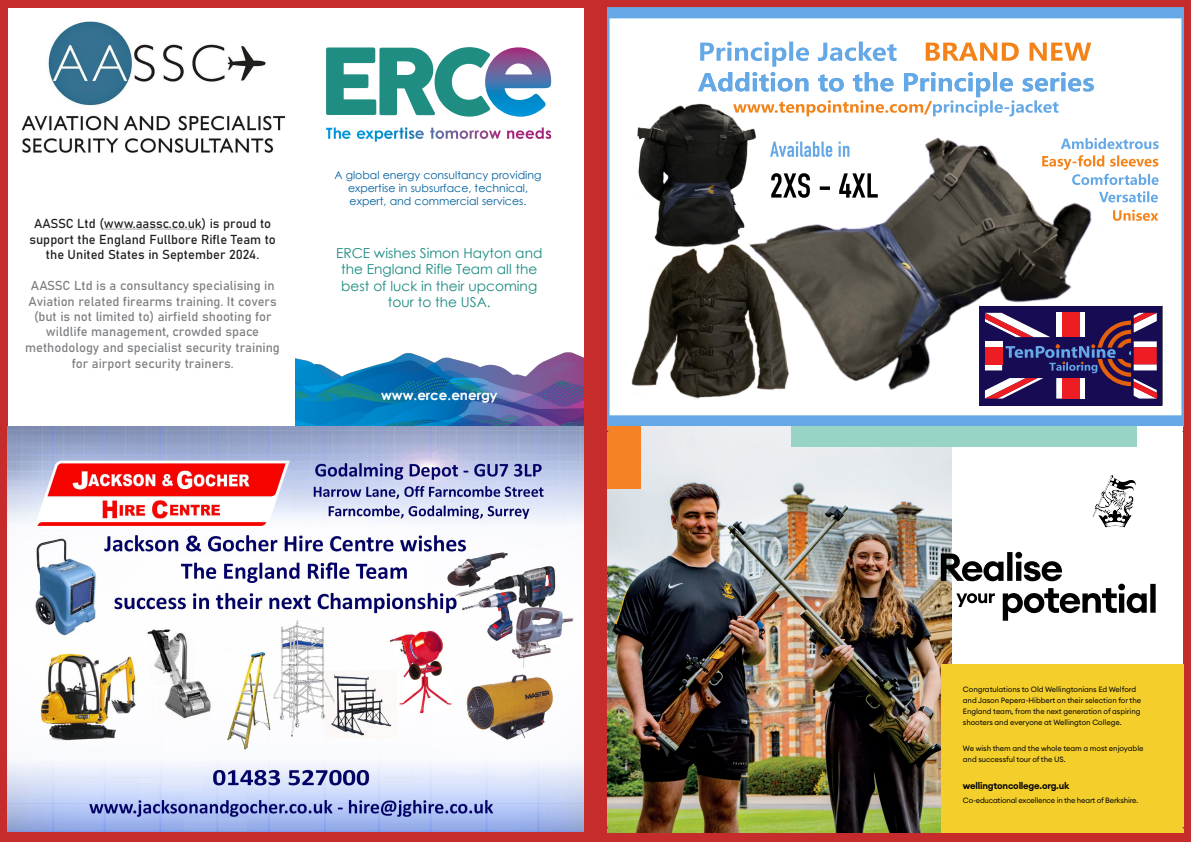
<style>
.page{position:relative;width:1191px;height:842px;background:#fff}
.page>*{position:absolute;margin:0;border:0;box-sizing:border-box;transform-origin:0 0}
.t1{font:13.7px/16.5px "Century Gothic";color:#1a8b80;text-align:center}
.t2{font:700 13.5px "Century Gothic";color:#fff}
.t3{font:12.9px/15.5px "Bahnschrift";color:#7e8083;text-align:center}
.t4{font:12.9px/15.4px "Bahnschrift";color:#231f20;text-align:center}
.t5{font:11px/13.2px "Century Gothic";color:#00609f;text-align:center}
.t6{font:600 9.5px "Euclid Circular A";letter-spacing:-.025em;color:#020205}
.t7{font:7.6px/11.1px "Euclid Circular A";letter-spacing:-.01em;color:#020205}
</style>
<div class="page">
<div style="left:0;top:0;width:595px;height:842px;background:#c72c2c"></div>
<div style="left:595px;top:0;width:596px;height:842px;background:#c72c2c"></div>
<div style="left:8px;top:8px;width:290px;height:418px;background:#fff"></div>
<img style="left:21px;top:21px;width:265px;height:132px">
<svg style="left:104px;top:229px;width:98px;height:1px"></svg>
<div style="left:295px;top:8px;width:289px;height:418px;background:#fff"></div>
<svg style="left:326px;top:47px;width:225px;height:70px"></svg>
<svg style="left:326px;top:127px;width:24px;height:12px"></svg>
<svg style="left:357px;top:127px;width:67px;height:15px"></svg>
<svg style="left:430px;top:128px;width:71px;height:11px"></svg>
<svg style="left:507px;top:127px;width:44px;height:12px"></svg>
<img style="left:295px;top:352px;width:289px;height:74px">
<img style="left:8px;top:426px;width:576px;height:405px">
<svg style="left:608px;top:8px;width:575px;height:418px;background:#abacb2"></svg>
<div style="left:608px;top:426px;width:575px;height:407px;background:#fff"></div>
<img style="left:608px;top:426px;width:343px;height:407px">
<div style="left:791px;top:426px;width:345px;height:21px;background:#98d4c6"></div>
<div style="left:608px;top:426px;width:33px;height:63px;background:#f58224"></div>
<div style="left:941px;top:664px;width:242px;height:169px;background:#f4cf2b"></div>
<svg style="left:940px;top:552px;width:215px;height:69px"></svg>
<img style="left:1092px;top:476px;width:44px;height:51px">
<svg style="left:608px;top:827px;width:7px;height:6px"></svg>
<h3 class="t4" style="left:29px;top:215px;width:248px">AASSC Ltd (www.aassc.co.uk) is proud to support the England Fullbore Rifle Team to the United States in September 2024.</h3>
<p class="t3" style="left:25px;top:277px;width:256px">AASSC Ltd is a consultancy specialising in Aviation related firearms training. It covers (but is not limited to) airfield shooting for wildlife management, crowded space methodology and specialist security training for airport security trainers.</p>
<h3 class="t5" style="left:334px;top:168px;width:208px">A global energy consultancy providing expertise in subsurface, technical, expert, and commercial services.</h3>
<h1 class="t1" style="left:336px;top:244px;width:208px">ERCE wishes Simon Hayton and the England Rifle Team all the best of luck in their upcoming tour to the USA.</h1>
<h2 class="t2" style="left:381px;top:385px;width:118px">www.erce.energy</h2>
<p class="t7" style="left:963px;top:683px;width:180px">Congratulations to Old Wellingtonians Ed Welford and Jason Pepera-Hibbert on their selection for the England team, from the next generation of aspiring shooters and everyone at Wellington College.</p>
<p class="t7" style="left:963px;top:742px;width:182px">We wish them and the whole team a most enjoyable and successful tour of the US.</p>
<p class="t6" style="left:963px;top:780px;width:108px">wellingtoncollege.org.uk</p>
<p class="t7" style="left:963px;top:795px;width:177px">Co-educational excellence in the heart of Berkshire.</p>
</div>
